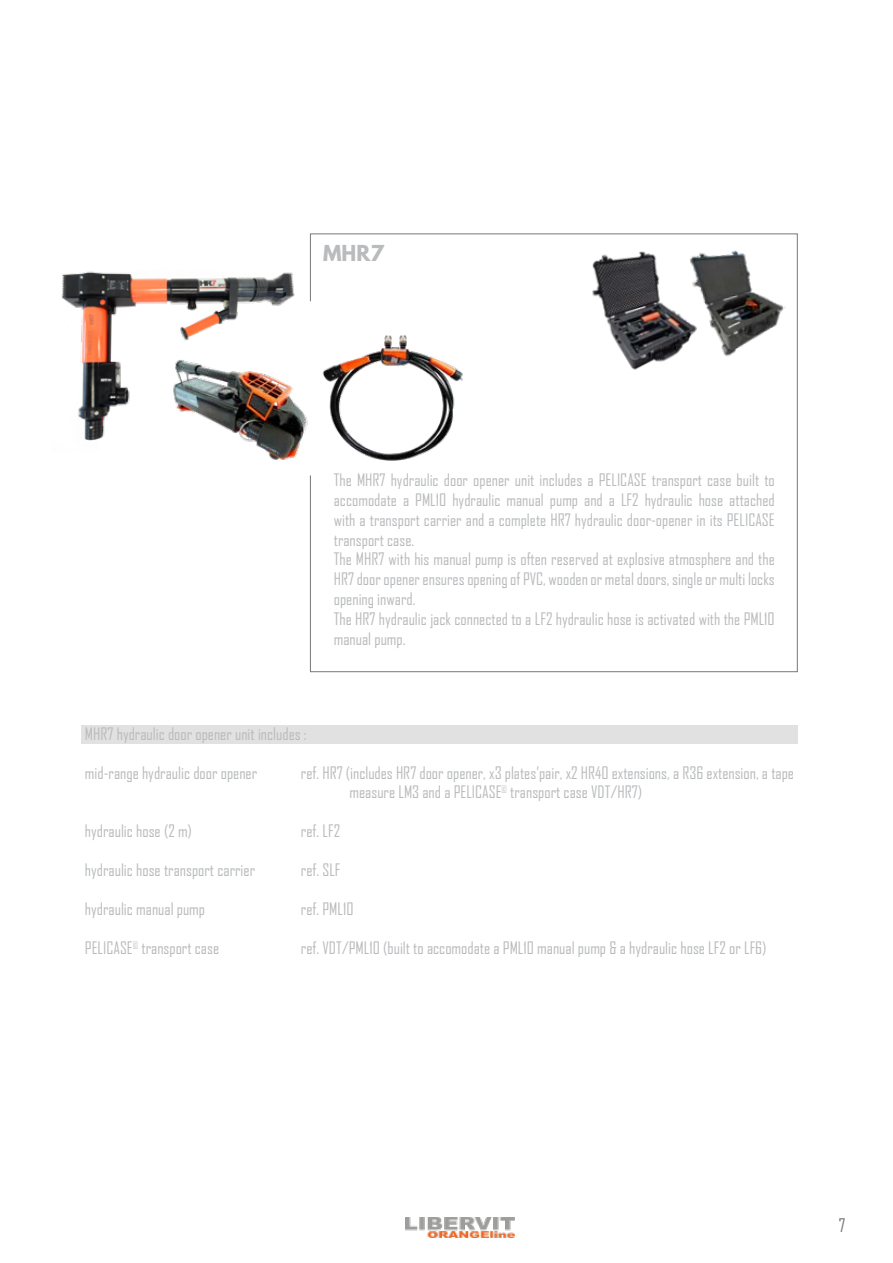
<style>
.page{position:relative;width:893px;height:1263px;background:#fff}
.page>*{position:absolute;margin:0;border:0;box-sizing:border-box;transform-origin:0 0}
.t1{font:700 19.5px "League Spartan";color:#babbbd}
.t2{font:18px "Agency FB";color:#76777a}
.t3{font:16.5px/19.8px "Agency FB";color:#babbbd}
</style>
<div class="page">
<img style="left:406px;top:1217px;width:108px;height:21px">
<img style="left:61px;top:271px;width:234px;height:170px">
<svg style="left:310px;top:233px;width:488px;height:439px"></svg>
<img style="left:171px;top:356px;width:146px;height:107px">
<img style="left:310px;top:334px;width:171px;height:128px">
<img style="left:685px;top:234px;width:107px;height:134px">
<img style="left:588px;top:248px;width:114px;height:132px">
<div style="left:81px;top:725px;width:716px;height:19px;background:#e1e1e1"></div>
<p class="t1" style="left:323px;top:238px;width:62px">MHR7</p>
<p class="t3" style="left:334px;top:470px;width:442px">The MHR7 hydraulic door opener unit includes a PELICASE transport case built to accomodate a PML10 hydraulic manual pump and a LF2 hydraulic hose attached with a transport carrier and a complete HR7 hydraulic door-opener in its PELICASE transport case.<br>The MHR7 with his manual pump is often reserved at explosive atmosphere and the HR7 door opener ensures opening of PVC, wooden or metal doors, single or multi locks opening inward.<br>The HR7 hydraulic jack connected to a LF2 hydraulic hose is activated with the PML10 manual pump.</p>
<p class="t3" style="left:85px;top:723px;width:223px">MHR7 hydraulic door opener unit includes :</p>
<p class="t3" style="left:85px;top:762px;width:174px">mid-range hydraulic door opener</p>
<p class="t3" style="left:349px;top:763px;width:446px;text-indent:-49px">ref. HR7 (includes HR7 door opener, x3 plates’pair, x2 HR40 extensions, a R36 extension, a tape measure LM3 and a PELICASE<sup>©</sup> transport case VDT/HR7)</p>
<p class="t3" style="left:85px;top:821px;width:109px">hydraulic hose (2 m)</p>
<p class="t3" style="left:301px;top:821px;width:41px">ref. LF2</p>
<p class="t3" style="left:85px;top:860px;width:172px">hydraulic hose transport carrier</p>
<p class="t3" style="left:301px;top:860px;width:41px">ref. SLF</p>
<p class="t3" style="left:85px;top:899px;width:122px">hydraulic manual pump</p>
<p class="t3" style="left:301px;top:899px;width:54px">ref. PML10</p>
<p class="t3" style="left:85px;top:938px;width:136px">PELICASE<sup>©</sup> transport case</p>
<p class="t3" style="left:301px;top:938px;width:467px">ref. VDT/PML10 (built to accomodate a PML10 manual pump &amp; a hydraulic hose LF2 or LF6)</p>
<p class="t2" style="left:839px;top:1214px;width:8px">7</p>
</div>
